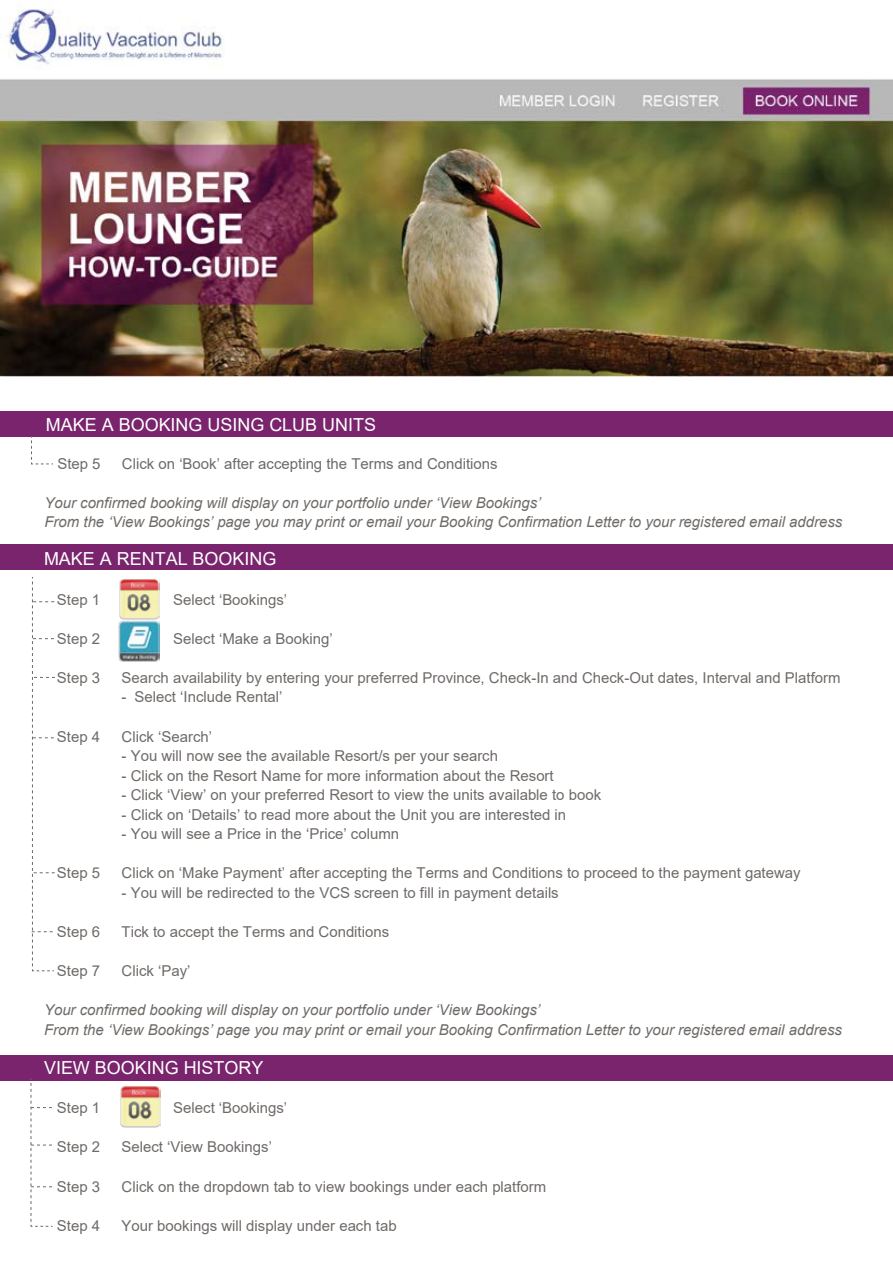
<style>
.page{position:relative;width:893px;height:1263px;background:#fff}
.page>*{position:absolute;margin:0;border:0;box-sizing:border-box;transform-origin:0 0}
.t1{font:18px "Arial";color:#fff}
.t2{font:15px "Arial";color:#6e6a67}
.t3{font:italic 15px/19.5px "Arial";color:#6e6a67}
</style>
<div class="page">
<div style="left:0;top:545px;width:893px;height:25px;background:#79246d"></div>
<div style="left:0;top:1055px;width:893px;height:25px;background:#79246d"></div>
<div style="left:0;top:412px;width:893px;height:25px;background:#79246d"></div>
<svg style="left:32px;top:577px;width:23px;height:394px"></svg>
<img style="left:118px;top:579px;width:42px;height:82px">
<img style="left:120px;top:1086px;width:41px;height:41px">
<svg style="left:30px;top:1078px;width:22px;height:149px"></svg>
<svg style="left:31px;top:436px;width:22px;height:29px"></svg>
<img style="left:0;top:5px;width:893px;height:371px">
<p class="t1" style="left:46px;top:412px;width:332px">MAKE A BOOKING USING CLUB UNITS</p>
<p class="t2" style="left:57px;top:453px;width:45px">Step 5</p>
<p class="t2" style="left:122px;top:453px;width:377px">Click on ‘Book’ after accepting the Terms and Conditions</p>
<p class="t3" style="left:44px;top:493px;width:799px">Your confirmed booking will display on your portfolio under ‘View Bookings’<br>From the ‘View Bookings’ page you may print or email your Booking Confirmation Letter to your registered email address</p>
<p class="t1" style="left:44px;top:547px;width:234px">MAKE A RENTAL BOOKING</p>
<p class="t2" style="left:57px;top:589px;width:45px">Step 1</p>
<p class="t2" style="left:173px;top:589px;width:115px">Select ‘Bookings’</p>
<p class="t2" style="left:57px;top:628px;width:45px">Step 2</p>
<p class="t2" style="left:173px;top:628px;width:161px">Select ‘Make a Booking’</p>
<p class="t2" style="left:57px;top:667px;width:45px">Step 3</p>
<p class="t2" style="left:122px;top:667px;width:720px">Search availability by entering your preferred Province, Check-In and Check-Out dates, Interval and Platform</p>
<p class="t2" style="left:122px;top:687px;width:162px">- Select ‘Include Rental’</p>
<p class="t2" style="left:57px;top:726px;width:45px">Step 4</p>
<p class="t2" style="left:122px;top:726px;width:92px">Click ‘Search’</p>
<p class="t2" style="left:122px;top:745px;width:378px">- You will now see the available Resort/s per your search</p>
<p class="t2" style="left:122px;top:765px;width:434px">- Click on the Resort Name for more information about the Resort</p>
<p class="t2" style="left:122px;top:785px;width:481px">- Click ‘View’ on your preferred Resort to view the units available to book</p>
<p class="t2" style="left:122px;top:804px;width:446px">- Click on ‘Details’ to read more about the Unit you are interested in</p>
<p class="t2" style="left:122px;top:824px;width:279px">- You will see a Price in the ‘Price’ column</p>
<p class="t2" style="left:57px;top:863px;width:45px">Step 5</p>
<p class="t2" style="left:122px;top:863px;width:681px">Click on ‘Make Payment’ after accepting the Terms and Conditions to proceed to the payment gateway</p>
<p class="t2" style="left:122px;top:882px;width:439px">- You will be redirected to the VCS screen to fill in payment details</p>
<p class="t2" style="left:57px;top:921px;width:45px">Step 6</p>
<p class="t2" style="left:122px;top:921px;width:269px">Tick to accept the Terms and Conditions</p>
<p class="t2" style="left:57px;top:961px;width:45px">Step 7</p>
<p class="t2" style="left:122px;top:961px;width:70px">Click ‘Pay’</p>
<p class="t3" style="left:44px;top:1001px;width:799px">Your confirmed booking will display on your portfolio under ‘View Bookings’<br>From the ‘View Bookings’ page you may print or email your Booking Confirmation Letter to your registered email address</p>
<p class="t1" style="left:44px;top:1055px;width:221px">VIEW BOOKING HISTORY</p>
<p class="t2" style="left:57px;top:1098px;width:45px">Step 1</p>
<p class="t2" style="left:173px;top:1098px;width:115px">Select ‘Bookings’</p>
<p class="t2" style="left:57px;top:1137px;width:45px">Step 2</p>
<p class="t2" style="left:122px;top:1137px;width:152px">Select ‘View Bookings’</p>
<p class="t2" style="left:57px;top:1176px;width:45px">Step 3</p>
<p class="t2" style="left:122px;top:1176px;width:426px">Click on the dropdown tab to view bookings under each platform</p>
<p class="t2" style="left:57px;top:1215px;width:45px">Step 4</p>
<p class="t2" style="left:122px;top:1215px;width:277px">Your bookings will display under each tab</p>
</div>
